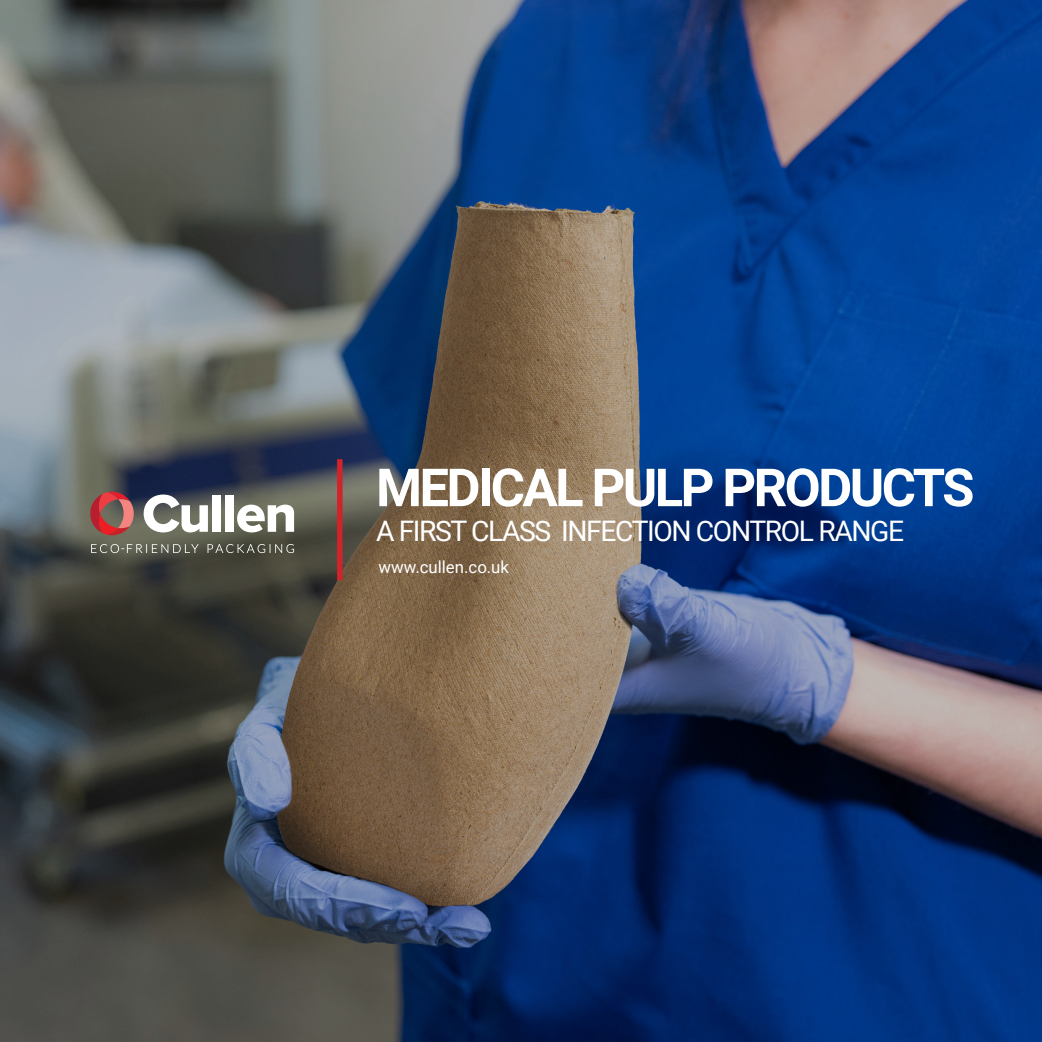
<style>
.page{position:relative;width:1042px;height:1042px;background:#fff}
.page>*{position:absolute;margin:0;border:0;box-sizing:border-box;transform-origin:0 0}
.t1{font:700 52.5px "Roboto";letter-spacing:-.05em;color:#fff}
.t2{font:28.35px "Roboto";letter-spacing:-.05em;color:#fff}
.t3{font:16.8px "Roboto";color:#fff}
</style>
<div class="page">
<img style="left:0;top:0;width:1042px;height:1042px">
<div style="left:337px;top:459px;width:5px;height:121px;background:#d1232a"></div>
<svg style="left:144px;top:494px;width:64px;height:38px"></svg>
<div style="left:213px;top:495px;width:8px;height:37px;background:#fff"></div>
<div style="left:226px;top:495px;width:8px;height:37px;background:#fff"></div>
<svg style="left:237px;top:504px;width:57px;height:28px"></svg>
<svg style="left:90px;top:492px;width:44px;height:43px;background:#a3504f"></svg>
<svg style="left:91px;top:544px;width:108px;height:9px"></svg>
<svg style="left:208px;top:544px;width:86px;height:9px"></svg>
<p class="t1" style="left:376px;top:451px;width:600px">MEDICAL PULP PRODUCTS</p>
<p class="t2" style="left:376px;top:511px;width:529px">A FIRST CLASS INFECTION CONTROL RANGE</p>
<p class="t3" style="left:378px;top:555px;width:132px">www.cullen.co.uk</p>
</div>
